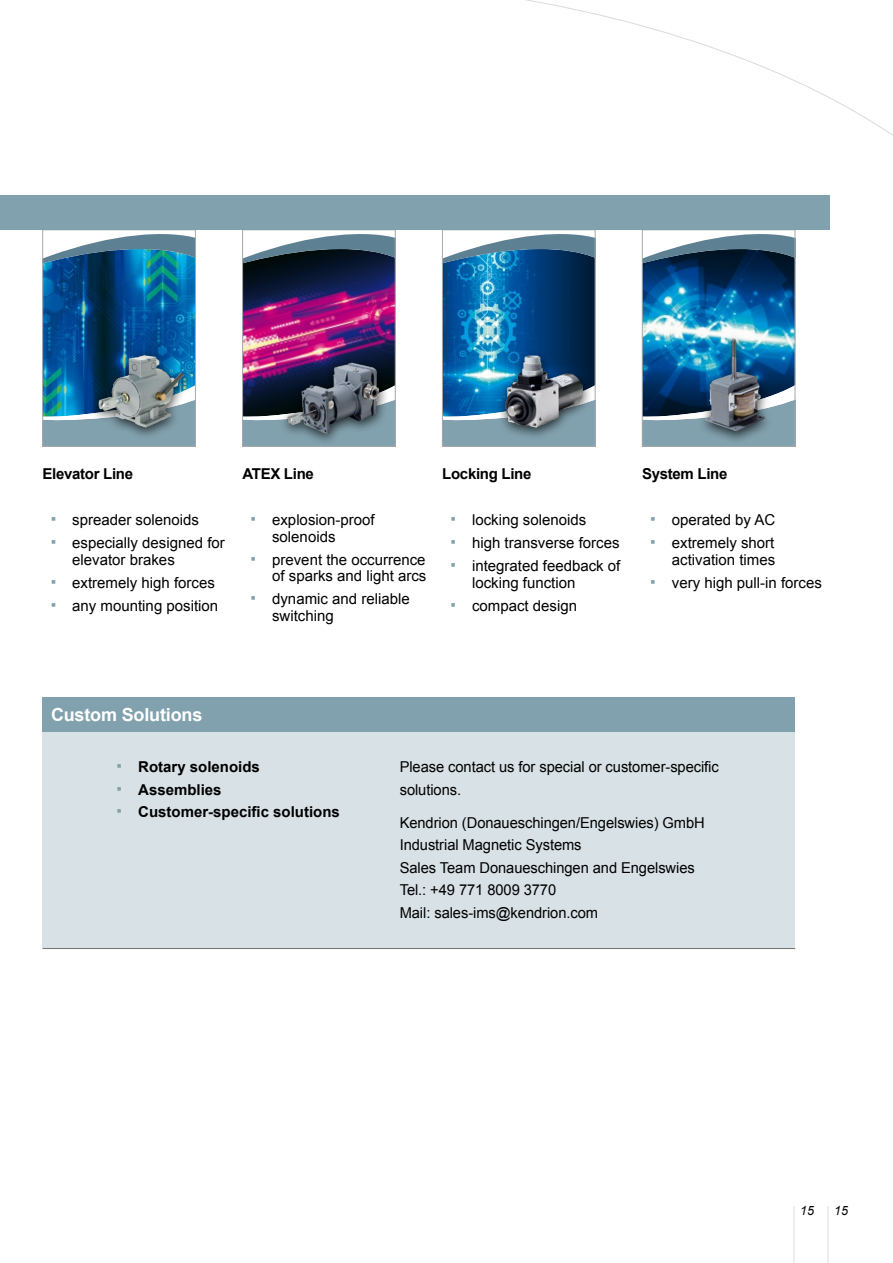
<style>
.page{position:relative;width:893px;height:1263px;background:#fff}
.page>*{position:absolute;margin:0;border:0;box-sizing:border-box;transform-origin:0 0}
.t1{font:700 18px "Arial";letter-spacing:-.01em;color:#fff}
.t2{font:15px/16.5px "Arial";color:#000}
.t3{font:700 15px "Arial";color:#000}
.t4{font:700 15px "Arial";letter-spacing:-.02em;color:#000}
.t5{font:italic 12.75px "Arial";color:#000;scale:.96 1}
</style>
<div class="page">
<svg style="left:0;top:0;width:893px;height:210px"></svg>
<hr style="left:828px;top:1206px;width:1px;height:57px;background:#eceded">
<div style="left:43px;top:731px;width:752px;height:217px;background:#d8e1e5"></div>
<svg style="left:45px;top:234px;width:149px;height:210px;background:#236b9a"></svg>
<div style="left:89px;top:348px;width:104px;height:92px;background:#000;opacity:.75"></div>
<img style="left:96px;top:353px;width:93px;height:81px">
<div style="left:43px;top:230px;width:153px;height:216px;border:1px solid #a7a8aa"></div>
<img style="left:244px;top:234px;width:149px;height:210px">
<div style="left:278px;top:356px;width:111px;height:90px;background:#000;opacity:.75"></div>
<img style="left:286px;top:363px;width:93px;height:70px">
<div style="left:242px;top:230px;width:153px;height:216px;border:1px solid #a7a8aa"></div>
<svg style="left:444px;top:234px;width:149px;height:210px;background:#2c709e"></svg>
<div style="left:496px;top:349px;width:97px;height:91px;background:#000;opacity:.75"></div>
<img style="left:505px;top:356px;width:78px;height:72px">
<div style="left:442px;top:230px;width:153px;height:216px;border:1px solid #a7a8aa"></div>
<img style="left:644px;top:234px;width:149px;height:210px">
<div style="left:642px;top:230px;width:153px;height:216px;border:1px solid #a7a8aa"></div>
<hr style="left:43px;top:948px;width:752px;height:1px;background:#707172">
<hr style="left:794px;top:1206px;width:1px;height:57px;background:#eceded">
<div style="left:0;top:196px;width:829px;height:34px;background:#82a1ae"></div>
<div style="left:43px;top:697px;width:752px;height:34px;background:#82a1ae"></div>
<p class="t4" style="left:43px;top:463px;width:92px">Elevator Line</p>
<p class="t2" style="left:51px;top:512px;width:149px"><sup>■</sup> spreader solenoids</p>
<p class="t2" style="left:72px;top:535px;width:154px;text-indent:-21px"><sup>■</sup> especially designed for elevator brakes</p>
<p class="t2" style="left:51px;top:574px;width:165px"><sup>■</sup> extremely high forces</p>
<p class="t2" style="left:51px;top:597px;width:169px"><sup>■</sup> any mounting position</p>
<p class="t4" style="left:242px;top:463px;width:73px">ATEX Line</p>
<p class="t2" style="left:272px;top:512px;width:104px;text-indent:-21px"><sup>■</sup> explosion-proof solenoids</p>
<p class="t2" style="left:251px;top:551px;width:177px;text-align:right"><sup>■</sup> prevent the occurrence of sparks and light arcs</p>
<p class="t2" style="left:272px;top:591px;width:139px;text-indent:-21px"><sup>■</sup> dynamic and reliable switching</p>
<p class="t4" style="left:442px;top:463px;width:91px">Locking Line</p>
<p class="t2" style="left:451px;top:512px;width:137px"><sup>■</sup> locking solenoids</p>
<p class="t2" style="left:451px;top:535px;width:170px"><sup>■</sup> high transverse forces</p>
<p class="t2" style="left:472px;top:558px;width:150px;text-indent:-21px"><sup>■</sup> integrated feedback of locking function</p>
<p class="t2" style="left:451px;top:597px;width:128px"><sup>■</sup> compact design</p>
<p class="t4" style="left:642px;top:463px;width:87px">System Line</p>
<p class="t2" style="left:651px;top:512px;width:126px"><sup>■</sup> operated by AC</p>
<p class="t2" style="left:651px;top:535px;width:126px;text-align:right"><sup>■</sup> extremely short activation times</p>
<p class="t2" style="left:651px;top:574px;width:173px"><sup>■</sup> very high pull-in forces</p>
<p class="t1" style="left:51px;top:703px;width:153px">Custom Solutions</p>
<p class="t3" style="left:117px;top:757px;width:144px"><sup>■</sup> Rotary solenoids</p>
<p class="t3" style="left:117px;top:779px;width:106px"><sup>■</sup> Assemblies</p>
<p class="t3" style="left:117px;top:802px;width:224px"><sup>■</sup> Customer-specific solutions</p>
<p class="t2" style="left:400px;top:756px;width:321px;line-height:22.5px">Please contact us for special or customer-specific solutions.</p>
<p class="t2" style="left:400px;top:811px;width:307px;line-height:22.5px">Kendrion (Donaueschingen/Engelswies) GmbH Industrial Magnetic Systems<br>Sales Team Donaueschingen and Engelswies Tel.: +49 771 8009 3770<br>Mail: sales-ims@kendrion.com</p>
<p class="t5" style="left:800px;top:1203px;width:16px">15</p>
<p class="t5" style="left:834px;top:1203px;width:16px">15</p>
</div>
